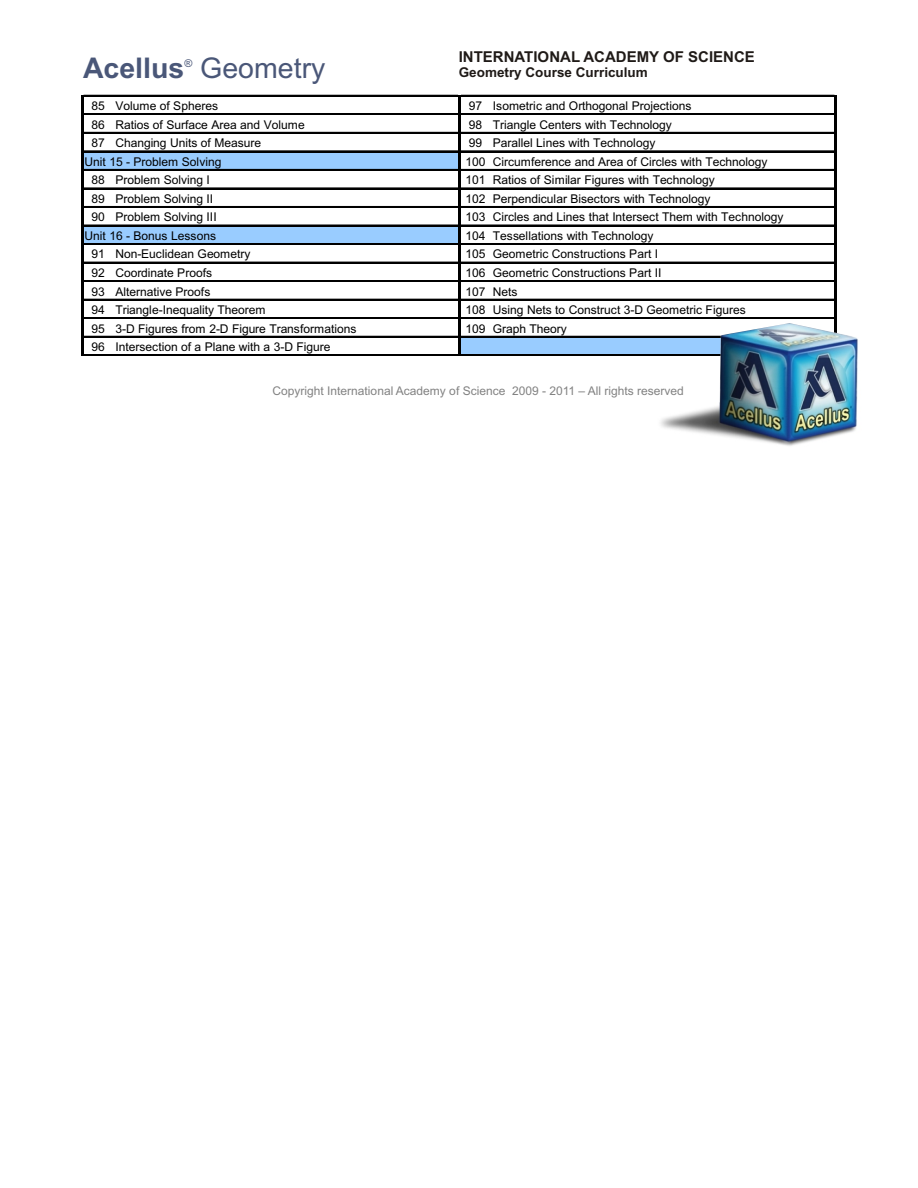
<style>
.page{position:relative;width:918px;height:1188px;background:#fff}
.page>*{position:absolute;margin:0;border:0;box-sizing:border-box;transform-origin:0 0}
.t1{font:28.5px "Arial";color:#4a5778}
.t2{font:700 15px "Arial";color:#1f1a17}
.t3{font:700 13.5px "Arial";color:#1f1a17}
.t4{font:12px "Arial";letter-spacing:-.005em;color:#000}
.t5{font:12px "Arial";color:#828282}
.t6{font:10.8px "Arial";color:#4a5778}
.s1{font-weight:700}
</style>
<div class="page">
<div style="left:82px;top:152px;width:378px;height:18px;background:#9cf"></div>
<div style="left:82px;top:226px;width:378px;height:18px;background:#9cf"></div>
<div style="left:460px;top:337px;width:376px;height:19px;background:#9cf"></div>
<hr style="left:84px;top:95px;width:374px;height:2px;background:#000">
<hr style="left:84px;top:114px;width:374px;height:1px;background:#000">
<hr style="left:84px;top:132px;width:374px;height:2px;background:#000">
<hr style="left:84px;top:151px;width:374px;height:1px;background:#000">
<hr style="left:84px;top:169px;width:374px;height:2px;background:#000">
<hr style="left:84px;top:188px;width:374px;height:1px;background:#000">
<hr style="left:84px;top:206px;width:374px;height:2px;background:#000">
<hr style="left:84px;top:225px;width:374px;height:1px;background:#000">
<hr style="left:84px;top:243px;width:374px;height:1px;background:#000">
<hr style="left:84px;top:244px;width:374px;height:1px;background:#000">
<hr style="left:84px;top:262px;width:374px;height:2px;background:#000">
<hr style="left:84px;top:280px;width:374px;height:1px;background:#000">
<hr style="left:84px;top:281px;width:374px;height:1px;background:#000">
<hr style="left:84px;top:299px;width:374px;height:2px;background:#000">
<hr style="left:84px;top:317px;width:374px;height:1px;background:#000">
<hr style="left:84px;top:318px;width:374px;height:1px;background:#000">
<hr style="left:84px;top:336px;width:374px;height:2px;background:#000">
<hr style="left:84px;top:355px;width:374px;height:1px;background:#000">
<hr style="left:81px;top:95px;width:3px;height:261px;background:#000">
<hr style="left:458px;top:95px;width:3px;height:261px;background:#000">
<hr style="left:834px;top:95px;width:3px;height:261px;background:#000">
<hr style="left:461px;top:95px;width:373px;height:2px;background:#000">
<hr style="left:461px;top:114px;width:373px;height:1px;background:#000">
<hr style="left:461px;top:132px;width:373px;height:2px;background:#000">
<hr style="left:461px;top:151px;width:373px;height:1px;background:#000">
<hr style="left:461px;top:169px;width:373px;height:2px;background:#000">
<hr style="left:461px;top:188px;width:373px;height:1px;background:#000">
<hr style="left:461px;top:206px;width:373px;height:2px;background:#000">
<hr style="left:461px;top:225px;width:373px;height:1px;background:#000">
<hr style="left:461px;top:243px;width:373px;height:1px;background:#000">
<hr style="left:461px;top:244px;width:373px;height:1px;background:#000">
<hr style="left:461px;top:262px;width:373px;height:2px;background:#000">
<hr style="left:461px;top:280px;width:373px;height:1px;background:#000">
<hr style="left:461px;top:281px;width:373px;height:1px;background:#000">
<hr style="left:461px;top:299px;width:373px;height:2px;background:#000">
<hr style="left:461px;top:317px;width:373px;height:1px;background:#000">
<hr style="left:461px;top:318px;width:373px;height:1px;background:#000">
<hr style="left:461px;top:336px;width:373px;height:2px;background:#000">
<hr style="left:461px;top:355px;width:373px;height:1px;background:#000">
<img style="left:654px;top:323px;width:204px;height:123px">
<h1 class="t1" style="left:83px;top:57px;width:244px"><span class="s1">Acellus</span> Geometry</h1>
<p class="t6" style="left:184px;top:59px;width:9px">®</p>
<p class="t2" style="left:459px;top:51px;width:298px">INTERNATIONAL ACADEMY OF SCIENCE</p>
<p class="t3" style="left:459px;top:68px;width:191px">Geometry Course Curriculum</p>
<p class="t4" style="left:91px;top:101px;width:128px">85 Volume of Spheres</p>
<p class="t4" style="left:469px;top:101px;width:224px">97 Isometric and Orthogonal Projections</p>
<p class="t4" style="left:91px;top:120px;width:215px">86 Ratios of Surface Area and Volume</p>
<p class="t4" style="left:469px;top:120px;width:205px">98 Triangle Centers with Technology</p>
<p class="t4" style="left:91px;top:139px;width:171px">87 Changing Units of Measure</p>
<p class="t4" style="left:469px;top:139px;width:188px">99 Parallel Lines with Technology</p>
<p class="t4" style="left:85px;top:157px;width:138px">Unit 15 - Problem Solving</p>
<p class="t4" style="left:466px;top:157px;width:303px">100 Circumference and Area of Circles with Technology</p>
<p class="t4" style="left:91px;top:176px;width:120px">88 Problem Solving I</p>
<p class="t4" style="left:466px;top:176px;width:251px">101 Ratios of Similar Figures with Technology</p>
<p class="t4" style="left:91px;top:194px;width:123px">89 Problem Solving II</p>
<p class="t4" style="left:466px;top:194px;width:246px">102 Perpendicular Bisectors with Technology</p>
<p class="t4" style="left:91px;top:213px;width:127px">90 Problem Solving III</p>
<p class="t4" style="left:466px;top:213px;width:319px">103 Circles and Lines that Intersect Them with Technology</p>
<p class="t4" style="left:85px;top:231px;width:133px">Unit 16 - Bonus Lessons</p>
<p class="t4" style="left:466px;top:231px;width:189px">104 Tessellations with Technology</p>
<p class="t4" style="left:91px;top:250px;width:161px">91 Non-Euclidean Geometry</p>
<p class="t4" style="left:466px;top:250px;width:194px">105 Geometric Constructions Part I</p>
<p class="t4" style="left:91px;top:268px;width:122px">92 Coordinate Proofs</p>
<p class="t4" style="left:466px;top:268px;width:197px">106 Geometric Constructions Part II</p>
<p class="t4" style="left:91px;top:287px;width:121px">93 Alternative Proofs</p>
<p class="t4" style="left:466px;top:287px;width:53px">107 Nets</p>
<p class="t4" style="left:91px;top:305px;width:176px">94 Triangle-Inequality Theorem</p>
<p class="t4" style="left:466px;top:305px;width:282px">108 Using Nets to Construct 3-D Geometric Figures</p>
<p class="t4" style="left:91px;top:324px;width:267px">95 3-D Figures from 2-D Figure Transformations</p>
<p class="t4" style="left:466px;top:324px;width:103px">109 Graph Theory</p>
<p class="t4" style="left:91px;top:342px;width:240px">96 Intersection of a Plane with a 3-D Figure</p>
<p class="t5" style="left:273px;top:386px;width:413px">Copyright International Academy of Science 2009 - 2011 – All rights reserved</p>
</div>
